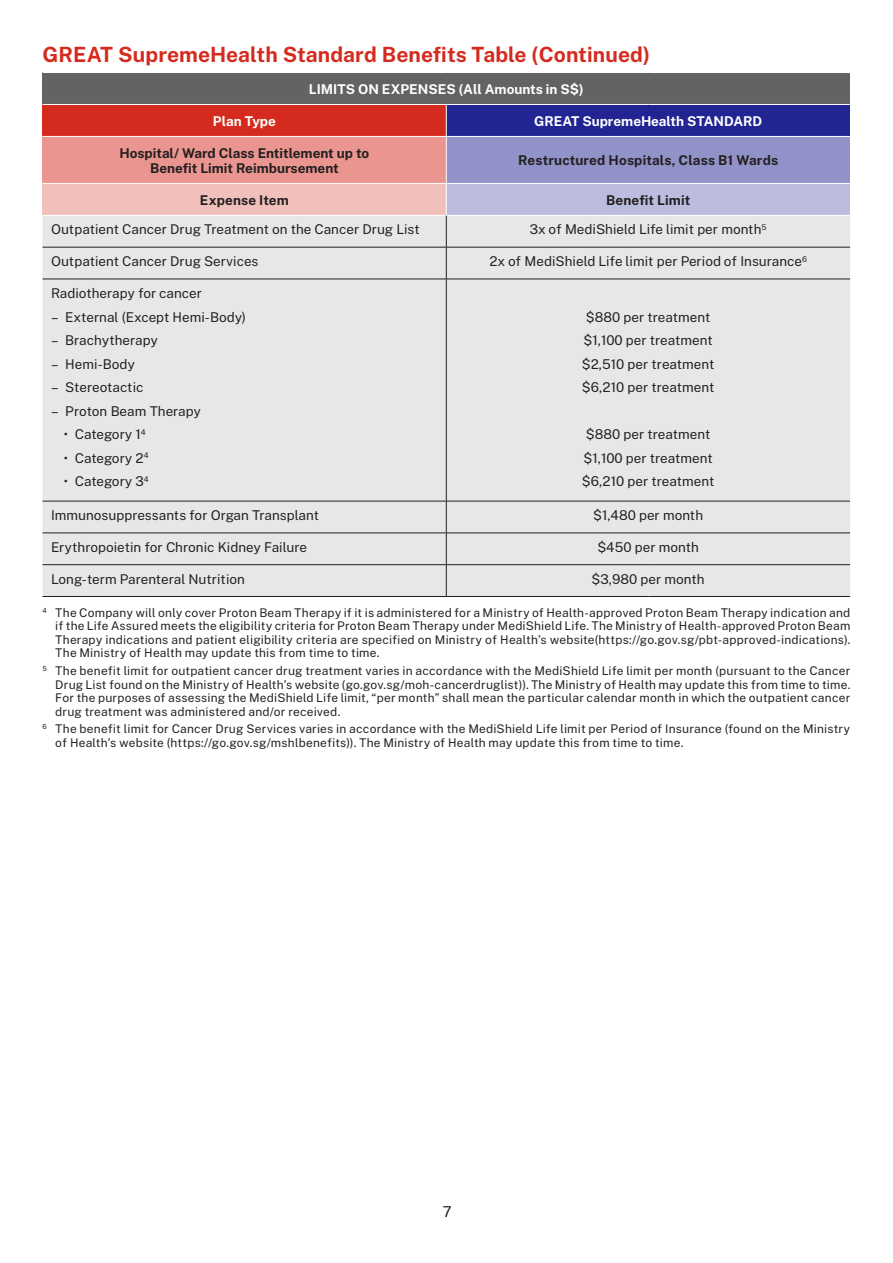
<style>
.page{position:relative;width:893px;height:1263px;background:#fff}
.page>*{position:absolute;margin:0;border:0;box-sizing:border-box;transform-origin:0 0}
.t1{font:700 21px "Public Sans";letter-spacing:.005em;color:#d42b1e}
.t2{font:15px "Public Sans";color:#231f20}
.t3{font:13.5px/23.5px "Public Sans";color:#231f20;text-align:center}
.t4{font:700 13.5px/15px "Public Sans";color:#231f20;text-align:center}
.t5{font:700 13.5px "Public Sans";color:#fff}
.t6{font:12px/13.5px "Public Sans";letter-spacing:.01em;color:#231f20;text-align:justify}
</style>
<div class="page">
<div style="left:43px;top:73px;width:807px;height:31px;background:#636366"></div>
<div style="left:43px;top:104px;width:403px;height:32px;background:#d42b1e"></div>
<div style="left:446px;top:104px;width:404px;height:32px;background:#212492"></div>
<div style="left:43px;top:136px;width:403px;height:47px;background:#ea958f"></div>
<div style="left:446px;top:136px;width:404px;height:47px;background:#9092c8"></div>
<div style="left:43px;top:183px;width:403px;height:32px;background:#f2c0bb"></div>
<div style="left:446px;top:183px;width:404px;height:32px;background:#bcbdde"></div>
<div style="left:43px;top:216px;width:807px;height:380px;background:#e6e7e9"></div>
<hr style="left:43px;top:104px;width:403px;height:1px;background:#fff">
<hr style="left:446px;top:104px;width:202px;height:1px;background:#fff">
<hr style="left:446px;top:105px;width:1px;height:31px;background:#fff">
<hr style="left:648px;top:104px;width:202px;height:1px;background:#fff">
<hr style="left:43px;top:136px;width:403px;height:1px;background:#fff">
<hr style="left:446px;top:136px;width:202px;height:1px;background:#fff">
<hr style="left:446px;top:137px;width:1px;height:46px;background:#fff">
<hr style="left:648px;top:136px;width:202px;height:1px;background:#fff">
<hr style="left:43px;top:183px;width:403px;height:1px;background:#fff">
<hr style="left:446px;top:183px;width:202px;height:1px;background:#fff">
<hr style="left:446px;top:184px;width:1px;height:31px;background:#fff">
<hr style="left:648px;top:183px;width:202px;height:1px;background:#fff">
<hr style="left:446px;top:247px;width:202px;height:1px;background:#231f20">
<hr style="left:648px;top:247px;width:202px;height:1px;background:#231f20">
<hr style="left:446px;top:279px;width:202px;height:1px;background:#231f20">
<hr style="left:648px;top:279px;width:202px;height:1px;background:#231f20">
<hr style="left:446px;top:501px;width:202px;height:1px;background:#231f20">
<hr style="left:648px;top:501px;width:202px;height:1px;background:#231f20">
<hr style="left:446px;top:533px;width:202px;height:1px;background:#231f20">
<hr style="left:648px;top:533px;width:202px;height:1px;background:#231f20">
<hr style="left:446px;top:564px;width:202px;height:1px;background:#231f20">
<hr style="left:648px;top:564px;width:202px;height:1px;background:#231f20">
<hr style="left:446px;top:596px;width:202px;height:1px;background:#231f20">
<hr style="left:648px;top:596px;width:202px;height:1px;background:#231f20">
<hr style="left:446px;top:216px;width:1px;height:31px;background:#231f20">
<hr style="left:446px;top:247px;width:1px;height:32px;background:#231f20">
<hr style="left:446px;top:279px;width:1px;height:222px;background:#231f20">
<hr style="left:446px;top:501px;width:1px;height:32px;background:#231f20">
<hr style="left:446px;top:533px;width:1px;height:31px;background:#231f20">
<hr style="left:446px;top:565px;width:1px;height:31px;background:#231f20">
<hr style="left:43px;top:247px;width:403px;height:1px;background:#231f20">
<hr style="left:43px;top:279px;width:403px;height:1px;background:#231f20">
<hr style="left:43px;top:501px;width:403px;height:1px;background:#231f20">
<hr style="left:43px;top:533px;width:403px;height:1px;background:#231f20">
<hr style="left:43px;top:564px;width:403px;height:1px;background:#231f20">
<hr style="left:43px;top:596px;width:403px;height:1px;background:#231f20">
<h1 class="t1" style="left:43px;top:41px;width:609px">GREAT SupremeHealth Standard Benefits Table (Continued)</h1>
<p class="t5" style="left:309px;top:80px;width:276px">LIMITS ON EXPENSES (All Amounts in S$)</p>
<p class="t5" style="left:213px;top:112px;width:65px">Plan Type</p>
<p class="t5" style="left:534px;top:112px;width:230px">GREAT SupremeHealth STANDARD</p>
<p class="t4" style="left:120px;top:145px;width:251px">Hospital/ Ward Class Entitlement up to<br>Benefit Limit Reimbursement</p>
<p class="t4" style="left:518px;top:152px;width:261px">Restructured Hospitals, Class B1 Wards</p>
<p class="t4" style="left:200px;top:192px;width:91px">Expense Item</p>
<p class="t4" style="left:606px;top:192px;width:86px">Benefit Limit</p>
<p class="t3" style="left:51px;top:217px;width:370px">Outpatient Cancer Drug Treatment on the Cancer Drug List</p>
<p class="t3" style="left:530px;top:217px;width:238px">3x of MediShield Life limit per month<sup>5</sup></p>
<p class="t3" style="left:51px;top:249px;width:209px">Outpatient Cancer Drug Services</p>
<p class="t3" style="left:489px;top:249px;width:319px">2x of MediShield Life limit per Period of Insurance<sup>6</sup></p>
<p class="t3" style="left:51px;top:281px;width:153px">Radiotherapy for cancer</p>
<p class="t3" style="left:51px;top:304px;width:197px">– External (Except Hemi-Body)</p>
<p class="t3" style="left:51px;top:328px;width:109px">– Brachytherapy</p>
<p class="t3" style="left:51px;top:351px;width:86px">– Hemi-Body</p>
<p class="t3" style="left:51px;top:375px;width:94px">– Stereotactic</p>
<p class="t3" style="left:51px;top:398px;width:152px">– Proton Beam Therapy</p>
<p class="t3" style="left:64px;top:422px;width:84px">• Category 1<sup>4</sup></p>
<p class="t3" style="left:64px;top:445px;width:86px">• Category 2<sup>4</sup></p>
<p class="t3" style="left:64px;top:469px;width:86px">• Category 3<sup>4</sup></p>
<p class="t3" style="left:582px;top:304px;width:134px">$880 per treatment $1,100 per treatment $2,510 per treatment $6,210 per treatment</p>
<p class="t3" style="left:582px;top:422px;width:134px;text-align:left">$880 per treatment $1,100 per treatment $6,210 per treatment</p>
<p class="t3" style="left:51px;top:503px;width:270px">Immunosuppressants for Organ Transplant</p>
<p class="t3" style="left:593px;top:503px;width:112px">$1,480 per month</p>
<p class="t3" style="left:51px;top:535px;width:258px">Erythropoietin for Chronic Kidney Failure</p>
<p class="t3" style="left:597px;top:535px;width:103px">$450 per month</p>
<p class="t3" style="left:51px;top:566px;width:196px">Long-term Parenteral Nutrition</p>
<p class="t3" style="left:592px;top:566px;width:115px">$3,980 per month</p>
<p class="t6" style="left:55px;top:605px;width:797px;text-indent:-13px"><sup>4</sup> The Company will only cover Proton Beam Therapy if it is administered for a Ministry of Health-approved Proton Beam Therapy indication and if the Life Assured meets the eligibility criteria for Proton Beam Therapy under MediShield Life. The Ministry of Health-approved Proton Beam Therapy indications and patient eligibility criteria are specified on Ministry of Health’s website(https://go.gov.sg/pbt-approved-indications).<br>The Ministry of Health may update this from time to time.</p>
<p class="t6" style="left:55px;top:664px;width:797px;text-indent:-13px"><sup>5</sup> The benefit limit for outpatient cancer drug treatment varies in accordance with the MediShield Life limit per month (pursuant to the Cancer Drug List found on the Ministry of Health’s website (go.gov.sg/moh-cancerdruglist)). The Ministry of Health may update this from time to time.<br>For the purposes of assessing the MediShield Life limit, “per month” shall mean the particular calendar month in which the outpatient cancer drug treatment was administered and/or received.</p>
<p class="t6" style="left:55px;top:722px;width:797px;text-indent:-13px"><sup>6</sup> The benefit limit for Cancer Drug Services varies in accordance with the MediShield Life limit per Period of Insurance (found on the Ministry of Health’s website (https://go.gov.sg/mshlbenefits)). The Ministry of Health may update this from time to time.</p>
<p class="t2" style="left:443px;top:1200px;width:10px">7</p>
</div>
